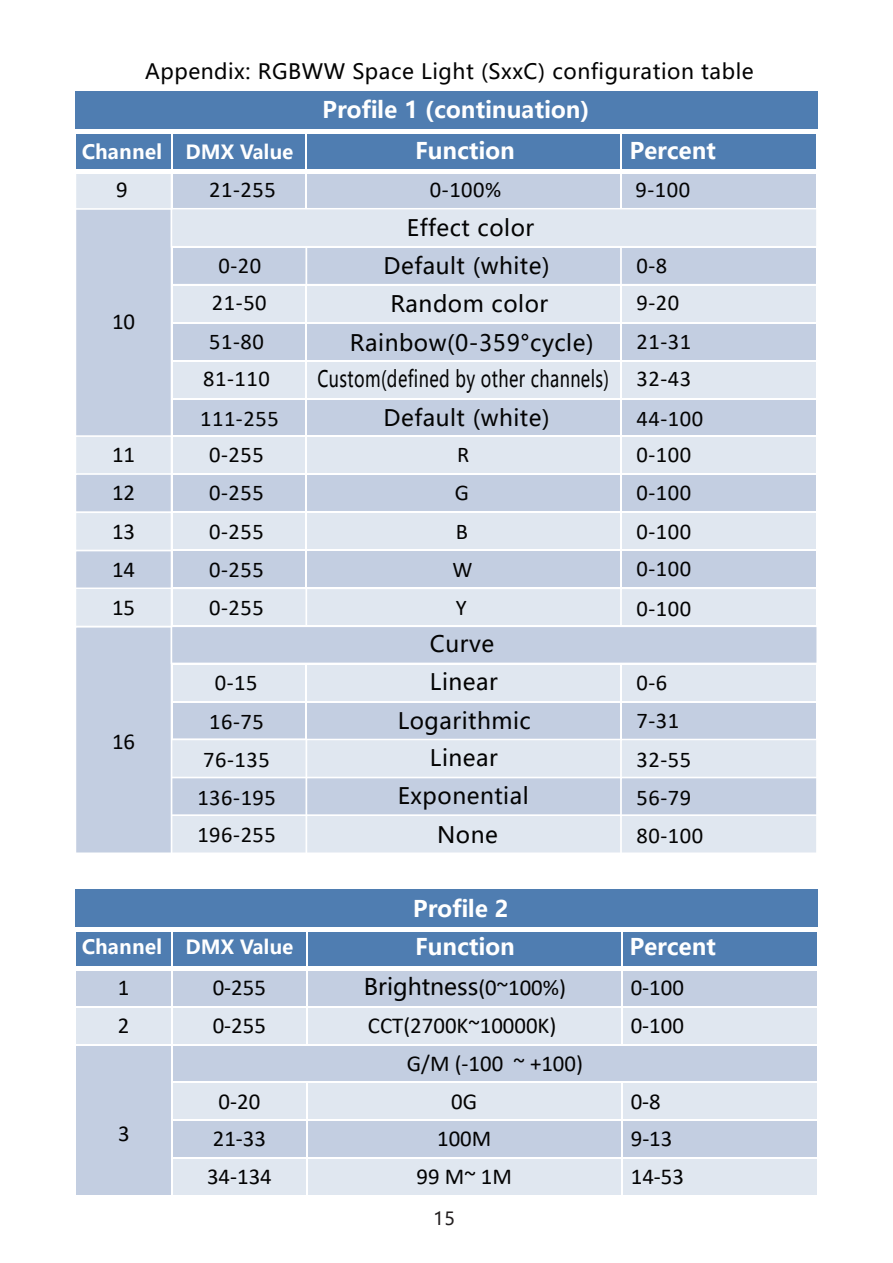
<style>
.page{position:relative;width:893px;height:1263px;background:#fff}
.page>*{position:absolute;margin:0;border:0;box-sizing:border-box;transform-origin:0 0}
.t1{font:22.8px/38.1px "Calibri";color:#030303;text-align:justify}
.t2{font:700 22.8px "Microsoft Ya Hei";color:#fff}
.t3{font:22.8px "Microsoft Ya Hei";color:#030303}
.t4{font:22.5px/38.1px "Calibri";letter-spacing:.025em;color:#030303}
.t5{font:22.5px/38.7px "Microsoft Ya Hei";letter-spacing:.025em;color:#030303;text-align:center}
.t6{font:22.5px "Microsoft Ya Hei";letter-spacing:.025em;color:#030303;scale:.74 1}
.t7{font:21px "Microsoft Ya Hei";letter-spacing:.025em;color:#030303}
.t8{font:700 19.35px "Microsoft Ya Hei";color:#fff}
.t9{font:18px "Microsoft Ya Hei";color:#231f20}
.s1{font-size:19.65px}
.s2{font-family:"Calibri"}
</style>
<div class="page">
<div style="left:75px;top:134px;width:96px;height:38px;background:#4f7db1"></div>
<div style="left:171px;top:134px;width:135px;height:38px;background:#4f7db1"></div>
<div style="left:306px;top:134px;width:315px;height:38px;background:#4f7db1"></div>
<div style="left:621px;top:134px;width:196px;height:38px;background:#4f7db1"></div>
<div style="left:75px;top:169px;width:742px;height:5px;background:#fff"></div>
<hr style="left:75px;top:133px;width:1px;height:606px;background:#fff">
<hr style="left:171px;top:133px;width:1px;height:606px;background:#fff">
<hr style="left:306px;top:133px;width:1px;height:114px;background:#fff">
<hr style="left:621px;top:133px;width:1px;height:114px;background:#fff">
<div style="left:75px;top:92px;width:742px;height:37px;background:#4f7db1"></div>
<div style="left:76px;top:931px;width:96px;height:38px;background:#4f7db1"></div>
<div style="left:172px;top:931px;width:135px;height:38px;background:#4f7db1"></div>
<div style="left:307px;top:931px;width:314px;height:38px;background:#4f7db1"></div>
<div style="left:621px;top:931px;width:196px;height:38px;background:#4f7db1"></div>
<div style="left:76px;top:969px;width:96px;height:37px;background:#c3cee1"></div>
<div style="left:172px;top:969px;width:135px;height:37px;background:#c3cee1"></div>
<div style="left:307px;top:969px;width:314px;height:37px;background:#c3cee1"></div>
<div style="left:621px;top:969px;width:196px;height:37px;background:#c3cee1"></div>
<div style="left:76px;top:1044px;width:96px;height:152px;background:#c3cee1"></div>
<div style="left:172px;top:1044px;width:645px;height:38px;background:#c3cee1"></div>
<div style="left:172px;top:1120px;width:135px;height:38px;background:#c3cee1"></div>
<div style="left:307px;top:1120px;width:314px;height:38px;background:#c3cee1"></div>
<div style="left:621px;top:1120px;width:196px;height:38px;background:#c3cee1"></div>
<div style="left:76px;top:1006px;width:96px;height:38px;background:#e0e7f0"></div>
<div style="left:172px;top:1006px;width:135px;height:38px;background:#e0e7f0"></div>
<div style="left:307px;top:1006px;width:314px;height:38px;background:#e0e7f0"></div>
<div style="left:621px;top:1006px;width:196px;height:38px;background:#e0e7f0"></div>
<div style="left:172px;top:1082px;width:135px;height:38px;background:#e0e7f0"></div>
<div style="left:307px;top:1082px;width:314px;height:38px;background:#e0e7f0"></div>
<div style="left:621px;top:1082px;width:196px;height:38px;background:#e0e7f0"></div>
<div style="left:172px;top:1158px;width:135px;height:38px;background:#e0e7f0"></div>
<div style="left:307px;top:1158px;width:314px;height:38px;background:#e0e7f0"></div>
<div style="left:621px;top:1158px;width:196px;height:38px;background:#e0e7f0"></div>
<div style="left:75px;top:966px;width:742px;height:5px;background:#fff"></div>
<hr style="left:171px;top:931px;width:2px;height:264px;background:#fff">
<hr style="left:306px;top:931px;width:1px;height:113px;background:#fff">
<hr style="left:621px;top:931px;width:1px;height:113px;background:#fff">
<hr style="left:75px;top:1006px;width:742px;height:1px;background:#fff">
<hr style="left:75px;top:1044px;width:742px;height:1px;background:#fff">
<hr style="left:172px;top:1082px;width:645px;height:1px;background:#fff">
<hr style="left:172px;top:1120px;width:645px;height:1px;background:#fff">
<hr style="left:306px;top:1082px;width:1px;height:114px;background:#fff">
<hr style="left:621px;top:1082px;width:1px;height:114px;background:#fff">
<hr style="left:172px;top:1158px;width:645px;height:1px;background:#fff">
<hr style="left:75px;top:1195px;width:742px;height:1px;background:#fff">
<div style="left:75px;top:889px;width:742px;height:37px;background:#4f7db1"></div>
<svg style="left:76px;top:174px;width:741px;height:679px"></svg>
<p class="t7" style="left:145px;top:58px;width:610px">Appendix: RGBWW Space Light (SxxC) configuration table</p>
<p class="t2" style="left:322px;top:93px;width:269px">Profile 1 (continuation)</p>
<p class="t8" style="left:82px;top:138px;width:213px"><span class="s1">Channel</span> DMX Value</p>
<p class="t2" style="left:415px;top:135px;width:102px">Function</p>
<p class="t2" style="left:629px;top:135px;width:88px">Percent</p>
<p class="t1" style="left:116px;top:170px;width:13px">9</p>
<p class="t4" style="left:209px;top:170px;width:68px">21-255</p>
<p class="t4" style="left:430px;top:170px;width:73px">0-100%</p>
<p class="t4" style="left:636px;top:170px;width:56px">9-100</p>
<p class="t1" style="left:112px;top:302px;width:25px">10</p>
<p class="t1" style="left:112px;top:435px;width:25px">11<br>12<br>13<br>14<br>15</p>
<p class="t1" style="left:112px;top:722px;width:25px">16</p>
<p class="t5" style="left:383px;top:207px;width:168px">Effect color<br>Default (white)</p>
<p class="t4" style="left:218px;top:246px;width:44px">0-20</p>
<p class="t4" style="left:636px;top:246px;width:32px">0-8</p>
<p class="t4" style="left:212px;top:283px;width:56px">21-50</p>
<p class="t5" style="left:390px;top:284px;width:159px">Random color</p>
<p class="t4" style="left:636px;top:283px;width:44px">9-20</p>
<p class="t4" style="left:209px;top:322px;width:56px">51-80</p>
<p class="t5" style="left:350px;top:323px;width:245px">Rainbow(0-359°cycle)</p>
<p class="t4" style="left:636px;top:322px;width:56px">21-31</p>
<p class="t4" style="left:203px;top:358px;width:68px">81-110</p>
<p class="t6" style="left:317px;top:364px;width:506px">Custom(defined by other channels) <span class="s2">32-43</span></p>
<p class="t4" style="left:200px;top:400px;width:80px;line-height:36.5px;text-align:center">111-255<br>0-255</p>
<p class="t5" style="left:383px;top:398px;width:168px">Default (white)</p>
<p class="t4" style="left:636px;top:399px;width:68px;line-height:37.5px">44-100<br>0-100<br>0-100<br>0-100<br>0-100</p>
<p class="t4" style="left:636px;top:589px;width:56px">0-100</p>
<p class="t4" style="left:453px;top:435px;width:22px">R<br>G<br>B<br>W<br>Y</p>
<p class="t4" style="left:209px;top:473px;width:56px;text-align:justify">0-255<br>0-255<br>0-255<br>0-255</p>
<p class="t4" style="left:197px;top:663px;width:80px;text-align:center">0-15<br>16-75<br>76-135<br>136-195<br>196-255</p>
<p class="t5" style="left:430px;top:623px;width:69px;text-align:left">Curve<br>Linear</p>
<p class="t5" style="left:398px;top:701px;width:135px">Logarithmic</p>
<p class="t5" style="left:430px;top:738px;width:69px">Linear</p>
<p class="t5" style="left:398px;top:775px;width:133px;line-height:39.6px">Exponential<br>None</p>
<p class="t2" style="left:413px;top:893px;width:98px">Profile 2</p>
<p class="t4" style="left:636px;top:664px;width:44px;line-height:37.5px">0-6<br>7-31</p>
<p class="t4" style="left:636px;top:740px;width:68px">32-55<br>56-79<br>80-100</p>
<p class="t8" style="left:82px;top:934px;width:213px"><span class="s1">Channel</span> DMX Value</p>
<p class="t2" style="left:415px;top:931px;width:102px">Function</p>
<p class="t2" style="left:629px;top:931px;width:88px">Percent</p>
<p class="t1" style="left:118px;top:968px;width:13px">1</p>
<p class="t1" style="left:213px;top:968px;width:55px">0-255</p>
<p class="t3" style="left:364px;top:971px;width:204px">Brightness<span class="s2">(0~100%)</span></p>
<p class="t1" style="left:631px;top:968px;width:55px">0-100</p>
<p class="t1" style="left:118px;top:1005px;width:13px">2</p>
<p class="t1" style="left:213px;top:1005px;width:55px">0-255</p>
<p class="t1" style="left:368px;top:1005px;width:190px">CCT(2700K~10000K)</p>
<p class="t1" style="left:631px;top:1005px;width:55px">0-100</p>
<p class="t1" style="left:118px;top:1114px;width:13px">3</p>
<p class="t1" style="left:407px;top:1043px;width:178px">G/M (-100 ~ +100)</p>
<p class="t1" style="left:219px;top:1081px;width:43px">0-20</p>
<p class="t1" style="left:451px;top:1081px;width:27px">0G</p>
<p class="t1" style="left:631px;top:1081px;width:32px">0-8</p>
<p class="t1" style="left:213px;top:1119px;width:55px">21-33</p>
<p class="t1" style="left:437px;top:1119px;width:56px">100M</p>
<p class="t1" style="left:631px;top:1119px;width:43px">9-13</p>
<p class="t1" style="left:207px;top:1157px;width:66px">34-134</p>
<p class="t1" style="left:417px;top:1157px;width:97px">99 M~ 1M</p>
<p class="t1" style="left:631px;top:1157px;width:55px">14-53</p>
<p class="t9" style="left:433px;top:1206px;width:23px">15</p>
</div>
